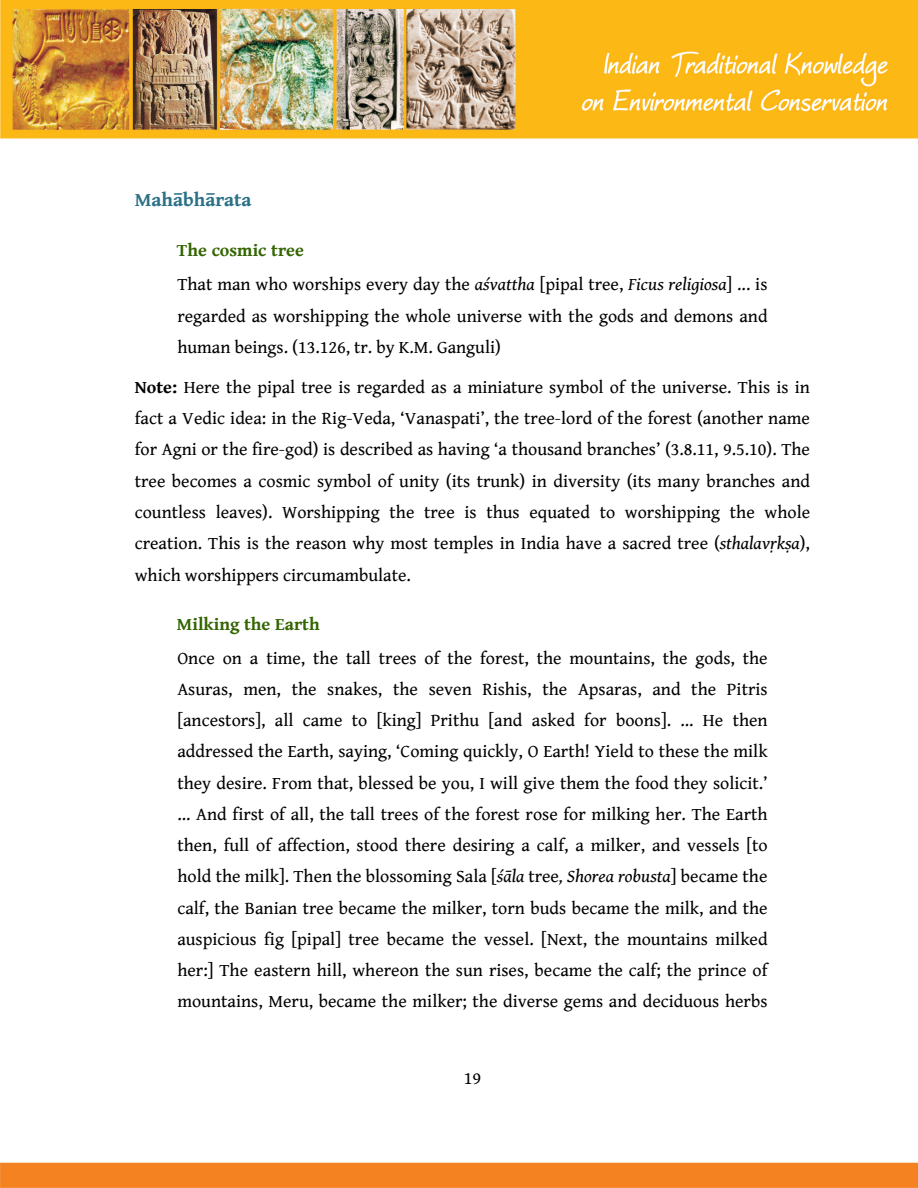
<style>
.page{position:relative;width:918px;height:1188px;background:#fff}
.page>*{position:absolute;margin:0;border:0;box-sizing:border-box;transform-origin:0 0}
.t1{font:700 19.5px "Gentium Book Basic";color:#2a7186}
.t2{font:18px/31.2px "Gentium Book Basic";color:#000}
.t3{font:700 18px "Gentium Book Basic";color:#336500}
.s1{font-weight:700;color:#336500}
.s2{font-style:italic}
.s3{font-weight:700}
</style>
<div class="page">
<img style="left:0;top:0;width:918px;height:1188px">
<p class="t1" style="left:135px;top:189px;width:118px">Mahābhārata</p>
<p class="t2" style="left:177px;top:234px;width:592px;line-height:33.9px"><span class="s1">The cosmic tree<br></span>That man who worships every day the <span class="s2">aśvattha</span> [pipal tree, <span class="s2">Ficus religiosa</span>] ... is</p>
<p class="t2" style="left:177px;top:301px;width:592px">regarded as worshipping the whole universe with the gods and demons and human beings. (13.126, tr. by K.M. Ganguli)</p>
<p class="t2" style="left:135px;top:372px;width:677px;text-align:justify"><span class="s3">Note:</span> Here the pipal tree is regarded as a miniature symbol of the universe. This is in fact a Vedic idea: in the Rig-Veda, ‘Vanaspati’, the tree-lord of the forest (another name for Agni or the fire-god) is described as having ‘a thousand branches’ (3.8.11, 9.5.10). The tree becomes a cosmic symbol of unity (its trunk) in diversity (its many branches and countless leaves). Worshipping the tree is thus equated to worshipping the whole creation. This is the reason why most temples in India have a sacred tree (<span class="s2">sthalavṛkṣa</span>), which worshippers circumambulate.</p>
<p class="t3" style="left:177px;top:614px;width:144px">Milking the Earth</p>
<p class="t2" style="left:177px;top:643px;width:592px;text-align:justify">Once on a time, the tall trees of the forest, the mountains, the gods, the Asuras, men, the snakes, the seven Rishis, the Apsaras, and the Pitris [ancestors], all came to [king] Prithu [and asked for boons]. ... He then addressed the Earth, saying, ‘Coming quickly, O Earth! Yield to these the milk they desire. From that, blessed be you, I will give them the food they solicit.’ ... And first of all, the tall trees of the forest rose for milking her. The Earth then, full of affection, stood there desiring a calf, a milker, and vessels [to hold the milk]. Then the blossoming Sala [<span class="s2">śāla</span> tree<span class="s2">, Shorea robusta</span>] became the calf, the Banian tree became the milker, torn buds became the milk, and the auspicious fig [pipal] tree became the vessel. [Next, the mountains milked her:] The eastern hill, whereon the sun rises, became the calf; the prince of mountains, Meru, became the milker; the diverse gems and deciduous herbs</p>
<p class="t2" style="left:464px;top:1063px;width:19px">19</p>
</div>
